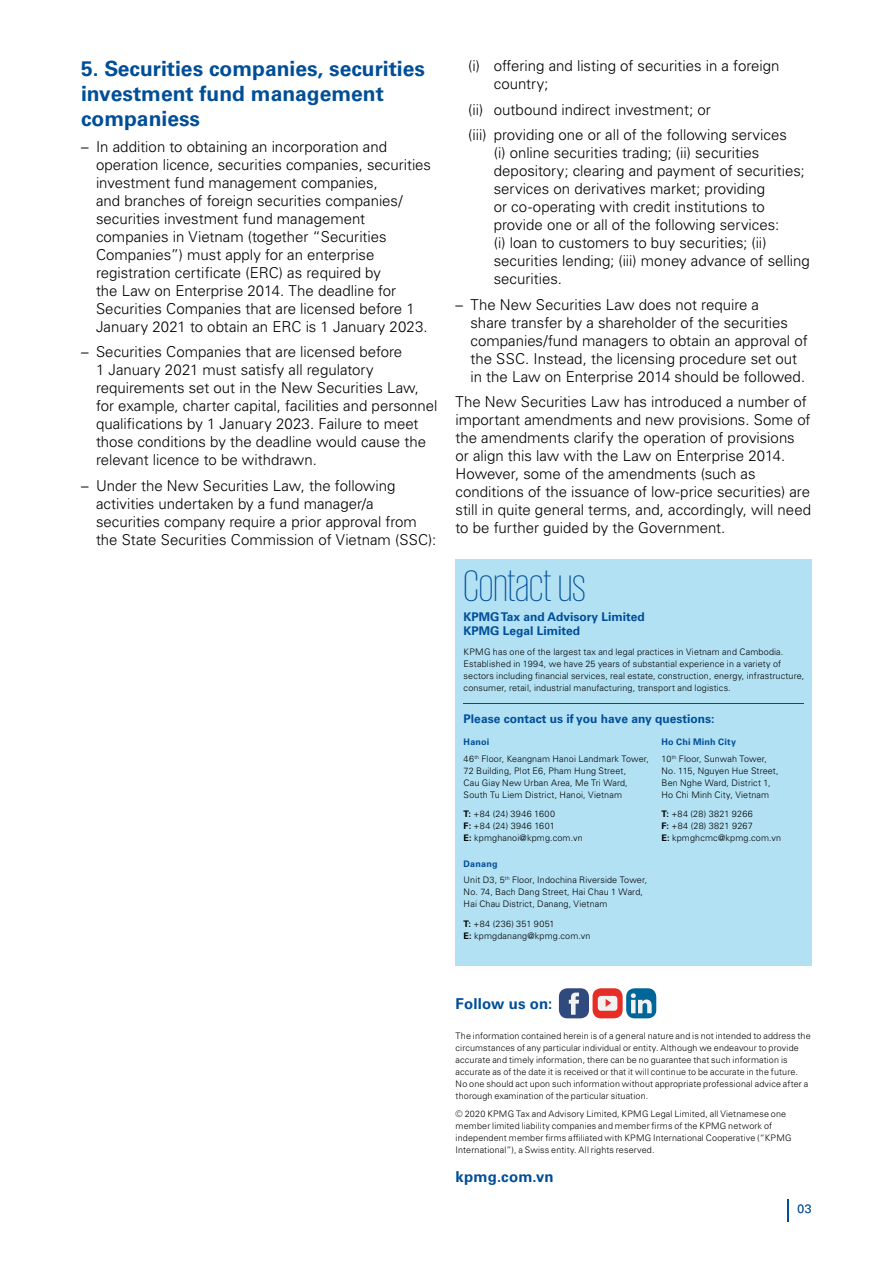
<style>
.page{position:relative;width:893px;height:1263px;background:#fff}
.page>*{position:absolute;margin:0;border:0;box-sizing:border-box;transform-origin:0 0}
.t1{font:200 45px "VNIKPMG";color:#004e98}
.t2{font:700 21px/25.2px "VNI Univers 65";color:#004e98}
.t3{font:300 15px/18px "VNI Univers 45";color:#000}
.t4{font:700 15px "VNI Univers 65";letter-spacing:.01em;color:#004e98}
.t5{font:700 12px/14.4px "VNI Univers 65";color:#004e98}
.t6{font:300 12px "VNI Univers 45";color:#004e98}
.t7{font:300 9px/12px "VNI Univers 45";letter-spacing:.015em;color:#000}
.t8{font:700 9px "VNI Univers 65";letter-spacing:.025em;color:#004e98}
.s1{font-family:"Univers 45"}
.s2{font-family:"VNI Univers 65";font-weight:700}
</style>
<div class="page">
<svg style="left:787px;top:1199px;width:1px;height:22px"></svg>
<div style="left:559px;top:988px;width:30px;height:30px;background:#304a7d;border-radius:9px"></div>
<svg style="left:569px;top:992px;width:10px;height:23px"></svg>
<div style="left:626px;top:988px;width:30px;height:30px;background:#069;border-radius:9px"></div>
<svg style="left:631px;top:993px;width:21px;height:20px"></svg>
<div style="left:592px;top:988px;width:31px;height:30px;background:#e62e26;border-radius:9px"></div>
<svg style="left:598px;top:996px;width:19px;height:15px"></svg>
<div style="left:455px;top:559px;width:357px;height:407px;background:#b3e1f4"></div>
<hr style="left:464px;top:703px;width:340px;height:1px;background:#004e98">
<h2 class="t2" style="left:81px;top:54px;width:345px">5. Securities companies, securities investment fund management companiess</h2>
<p class="t3" style="left:96px;top:136px;width:337px;text-indent:-15px"><span class="s1">–</span> In addition to obtaining an incorporation and operation licence, securities companies, securities investment fund management companies,<br>and branches of foreign securities companies/ securities investment fund management companies in Vietnam (together “Securities Companies”) must apply for an enterprise registration certificate (ERC) as required by<br>the Law on Enterprise 2014. The deadline for Securities Companies that are licensed before 1<br>January 2021 to obtain an ERC is 1 January 2023.</p>
<p class="t3" style="left:96px;top:342px;width:343px;text-indent:-15px"><span class="s1">–</span> Securities Companies that are licensed before<br>1 January 2021 must satisfy all regulatory requirements set out in the New Securities Law, for example, charter capital, facilities and personnel qualifications by 1 January 2023. Failure to meet those conditions by the deadline would cause the relevant licence to be withdrawn.</p>
<p class="t3" style="left:96px;top:475px;width:342px;text-indent:-15px"><span class="s1">–</span> Under the New Securities Law, the following activities undertaken by a fund manager/a securities company require a prior approval from the State Securities Commission of Vietnam (SSC):</p>
<p class="t3" style="left:494px;top:56px;width:287px;text-indent:-26px">(i) offering and listing of securities in a foreign country;</p>
<p class="t3" style="left:468px;top:96px;width:320px;line-height:25.5px">(ii) outbound indirect investment; or<br>(iii) providing one or all of the following services</p>
<p class="t3" style="left:494px;top:143px;width:318px">(i) online securities trading; (ii) securities depository; clearing and payment of securities; services on derivatives market; providing<br>or co-operating with credit institutions to provide one or all of the following services:<br>(i) loan to customers to buy securities; (ii) securities lending; (iii) money advance of selling securities.</p>
<p class="t3" style="left:470px;top:295px;width:339px;text-indent:-15px"><span class="s1">–</span> The New Securities Law does not require a<br>share transfer by a shareholder of the securities companies/fund managers to obtain an approval of the SSC. Instead, the licensing procedure set out in the Law on Enterprise 2014 should be followed.</p>
<p class="t3" style="left:455px;top:392px;width:357px">The New Securities Law has introduced a number of important amendments and new provisions. Some of the amendments clarify the operation of provisions or align this law with the Law on Enterprise 2014.<br>However, some of the amendments (such as conditions of the issuance of low-price securities) are still in quite general terms, and, accordingly, will need to be further guided by the Government.</p>
<h1 class="t1" style="left:464px;top:561px;width:124px">Contact us</h1>
<p class="t5" style="left:464px;top:609px;width:183px">KPMG Tax and Advisory Limited<br>KPMG Legal Limited</p>
<p class="t7" style="left:464px;top:645px;width:342px">KPMG has one of the largest tax and legal practices in Vietnam and Cambodia.<br>Established in 1994, we have 25 years of substantial experience in a variety of sectors including financial services, real estate, construction, energy, infrastructure, consumer, retail, industrial manufacturing, transport and logistics.</p>
<p class="t5" style="left:464px;top:711px;width:252px">Please contact us if you have any questions:</p>
<p class="t8" style="left:464px;top:735px;width:27px">Hanoi</p>
<p class="t7" style="left:464px;top:752px;width:187px">46<sup>th</sup> Floor, Keangnam Hanoi Landmark Tower, 72 Building, Plot E6, Pham Hung Street,<br>Cau Giay New Urban Area, Me Tri Ward, South Tu Liem District, Hanoi, Vietnam</p>
<p class="t7" style="left:464px;top:808px;width:121px"><span class="s2">T:</span> +84 (24) 3946 1600<br><span class="s2">F:</span> +84 (24) 3946 1601<br><span class="s2">E:</span> kpmghanoi@kpmg.com.vn</p>
<p class="t8" style="left:464px;top:857px;width:35px">Danang</p>
<p class="t7" style="left:464px;top:874px;width:185px">Unit D3, 5<sup>th</sup> Floor, Indochina Riverside Tower,<br>No. 74, Bach Dang Street, Hai Chau 1 Ward,<br>Hai Chau District, Danang, Vietnam</p>
<p class="t7" style="left:464px;top:917px;width:128px"><span class="s2">T:</span> +84 (236) 351 9051<br><span class="s2">E:</span> kpmgdanang@kpmg.com.vn</p>
<p class="t8" style="left:661px;top:735px;width:76px">Ho Chi Minh City</p>
<p class="t7" style="left:661px;top:752px;width:119px">10<sup>th</sup> Floor, Sunwah Tower,<br>No. 115, Nguyen Hue Street,<br>Ben Nghe Ward, District 1,<br>Ho Chi Minh City, Vietnam</p>
<p class="t7" style="left:661px;top:808px;width:121px"><span class="s2">T:</span> +84 (28) 3821 9266<br><span class="s2">F:</span> +84 (28) 3821 9267<br><span class="s2">E:</span> kpmghcmc@kpmg.com.vn</p>
<p class="t4" style="left:456px;top:992px;width:98px">Follow us on:</p>
<p class="t7" style="left:456px;top:1029px;width:357px">The information contained herein is of a general nature and is not intended to address the circumstances of any particular individual or entity. Although we endeavour to provide accurate and timely information, there can be no guarantee that such information is accurate as of the date it is received or that it will continue to be accurate in the future.<br>No one should act upon such information without appropriate professional advice after a thorough examination of the particular situation.</p>
<p class="t7" style="left:456px;top:1107px;width:337px">© 2020 KPMG Tax and Advisory Limited, KPMG Legal Limited, all Vietnamese one member limited liability companies and member firms of the KPMG network of independent member firms affiliated with KPMG International Cooperative (“KPMG International”), a Swiss entity. All rights reserved.</p>
<p class="t4" style="left:456px;top:1166px;width:100px">kpmg.com.vn</p>
<p class="t6" style="left:797px;top:1200px;width:15px">03</p>
</div>
